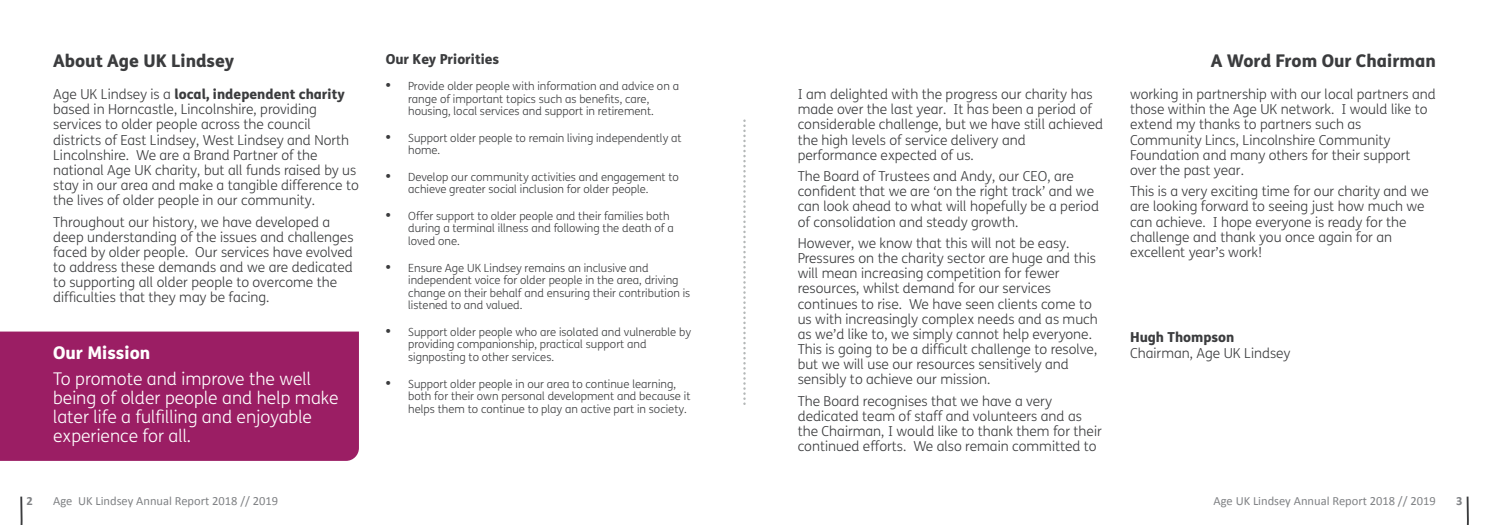
<style>
.page{position:relative;width:1489px;height:525px;background:#fff}
.page>*{position:absolute;margin:0;border:0;box-sizing:border-box;transform-origin:0 0}
.t1{font:300 17.5px/18.9px "FS Me";color:#fff}
.t2{font:800 17.5px "FS Me";color:#3b3c3e}
.t3{font:800 17.5px "FS Me";color:#fff}
.t4{font:300 13.75px/15.1px "FS Me";color:#3b3c3e}
.t5{font:800 13.75px "FS Me";color:#3b3c3e}
.t6{font:12.5px "Calibri";color:#808285}
.t7{font:700 12.5px "Calibri";color:#808285}
.t8{font:300 11.25px/12.6px "FS Me";color:#3b3c3e}
.s1{font-weight:800}
.s2{font-weight:800;font-size:13.75px}
</style>
<div class="page">
<div style="left:0;top:331px;width:359px;height:129px;background:#9b1e64"></div>
<svg style="left:20px;top:496px;width:3px;height:28px"></svg>
<svg style="left:1466px;top:496px;width:3px;height:28px"></svg>
<svg style="left:743px;top:120px;width:2px;height:284px"></svg>
<p class="t2" style="left:53px;top:53px;width:182px">About Age UK Lindsey</p>
<p class="t4" style="left:53px;top:88px;width:307px">Age UK Lindsey is a <span class="s1">local, independent charity </span>based in Horncastle, Lincolnshire, providing services to older people across the council districts of East Lindsey, West Lindsey and North Lincolnshire. We are a Brand Partner of the national Age UK charity, but all funds raised by us stay in our area and make a tangible difference to the lives of older people in our community.</p>
<p class="t4" style="left:53px;top:215px;width:302px">Throughout our history, we have developed a deep understanding of the issues and challenges faced by older people. Our services have evolved to address these demands and we are dedicated to supporting all older people to overcome the difficulties that they may be facing.</p>
<p class="t3" style="left:53px;top:346px;width:99px">Our Mission</p>
<p class="t1" style="left:53px;top:371px;width:287px">To promote and improve the well being of older people and help make later life a fulfilling and enjoyable experience for all.</p>
<p class="t5" style="left:386px;top:53px;width:115px">Our Key Priorities</p>
<p class="t8" style="left:408px;top:81px;width:272px;text-indent:-22px"><span class="s2">•</span> Provide older people with information and advice on a range of important topics such as benefits, care, housing, local services and support in retirement.</p>
<p class="t8" style="left:408px;top:132px;width:275px;text-indent:-22px"><span class="s2">•</span> Support older people to remain living independently at home.</p>
<p class="t8" style="left:408px;top:171px;width:272px;text-indent:-22px"><span class="s2">•</span> Develop our community activities and engagement to achieve greater social inclusion for older people.</p>
<p class="t8" style="left:408px;top:210px;width:267px;text-indent:-22px"><span class="s2">•</span> Offer support to older people and their families both during a terminal illness and following the death of a loved one.</p>
<p class="t8" style="left:408px;top:262px;width:283px;text-indent:-22px"><span class="s2">•</span> Ensure Age UK Lindsey remains an inclusive and independent voice for older people in the area, driving change on their behalf and ensuring their contribution is listened to and valued.</p>
<p class="t8" style="left:408px;top:326px;width:284px;text-indent:-22px"><span class="s2">•</span> Support older people who are isolated and vulnerable by providing companionship, practical support and signposting to other services.</p>
<p class="t8" style="left:408px;top:378px;width:284px;text-indent:-22px"><span class="s2">•</span> Support older people in our area to continue learning, both for their own personal development and because it helps them to continue to play an active part in society.</p>
<p class="t4" style="left:797px;top:88px;width:307px">I am delighted with the progress our charity has made over the last year. It has been a period of considerable challenge, but we have still achieved the high levels of service delivery and performance expected of us.</p>
<p class="t4" style="left:797px;top:170px;width:303px">The Board of Trustees and Andy, our CEO, are confident that we are ‘on the right track’ and we can look ahead to what will hopefully be a period of consolidation and steady growth.</p>
<p class="t4" style="left:797px;top:237px;width:302px">However, we know that this will not be easy.<br>Pressures on the charity sector are huge and this will mean increasing competition for fewer resources, whilst demand for our services continues to rise. We have seen clients come to us with increasingly complex needs and as much as we’d like to, we simply cannot help everyone.<br>This is going to be a difficult challenge to resolve, but we will use our resources sensitively and sensibly to achieve our mission.</p>
<p class="t4" style="left:797px;top:394px;width:305px">The Board recognises that we have a very dedicated team of staff and volunteers and as the Chairman, I would like to thank them for their continued efforts. We also remain committed to</p>
<p class="t2" style="left:1210px;top:53px;width:226px">A Word From Our Chairman</p>
<p class="t4" style="left:1129px;top:88px;width:307px">working in partnership with our local partners and those within the Age UK network. I would like to extend my thanks to partners such as Community Lincs, Lincolnshire Community Foundation and many others for their support over the past year.</p>
<p class="t4" style="left:1129px;top:185px;width:300px">This is a very exciting time for our charity and we are looking forward to seeing just how much we can achieve. I hope everyone is ready for the challenge and thank you once again for an excellent year’s work!</p>
<p class="t5" style="left:1129px;top:332px;width:106px">Hugh Thompson</p>
<p class="t4" style="left:1129px;top:346px;width:162px">Chairman, Age UK Lindsey</p>
<p class="t7" style="left:27px;top:495px;width:8px">2</p>
<p class="t6" style="left:53px;top:495px;width:226px">Age UK Lindsey Annual Report 2018 // 2019</p>
<p class="t6" style="left:1213px;top:495px;width:224px">Age UK Lindsey Annual Report 2018 // 2019</p>
<p class="t7" style="left:1455px;top:495px;width:8px">3</p>
</div>
